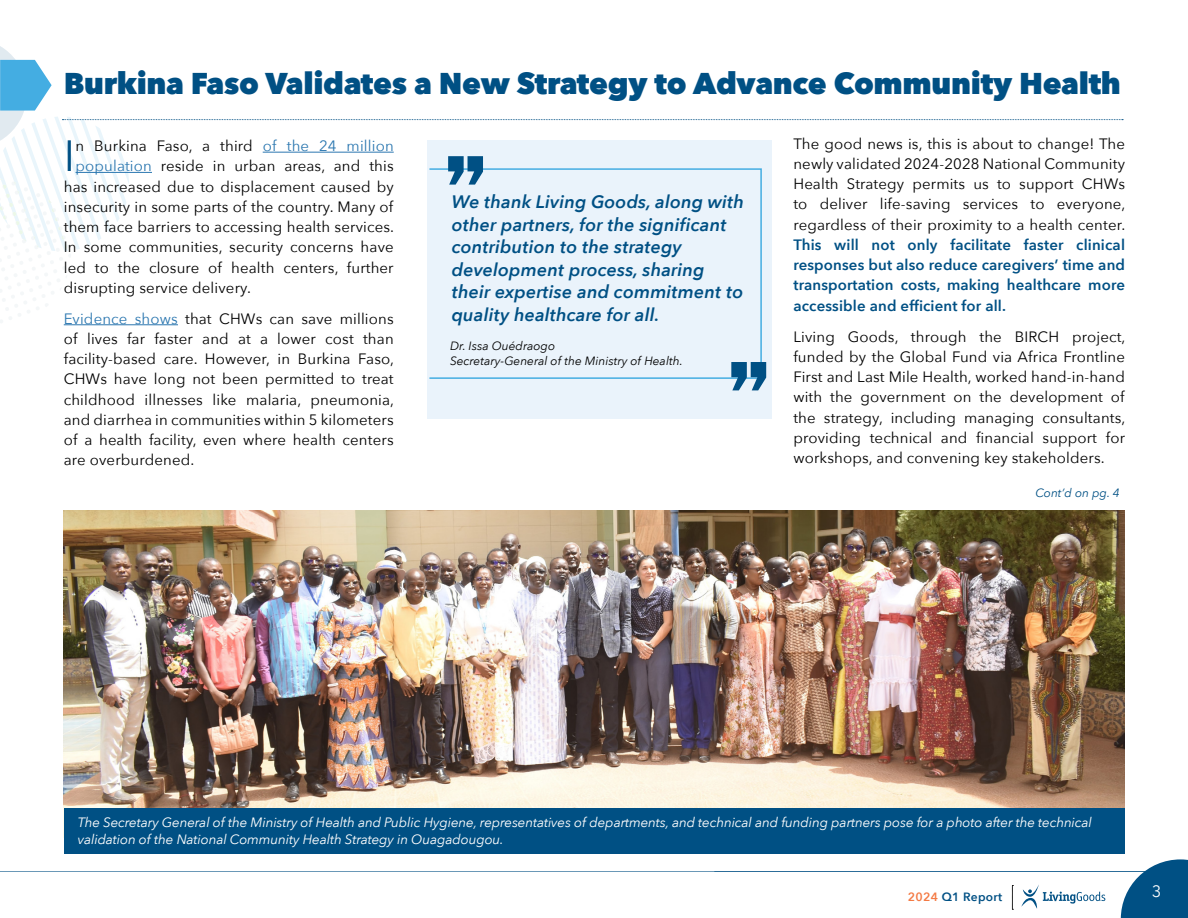
<style>
.page{position:relative;width:1188px;height:918px;background:#fff}
.page>*{position:absolute;margin:0;border:0;box-sizing:border-box;transform-origin:0 0}
.t1{font:43.65px "Avenir Next";color:#005084}
.t2{font:800 30px "Avenir Next";letter-spacing:-.01em;color:#005084}
.t3{font:italic 600 18px/22.5px "Avenir Next";letter-spacing:.01em;color:#005084}
.t4{font:16.5px "Avenir Next";color:#fff}
.t5{font:15px/20.2px "Avenir Next";letter-spacing:.01em;color:#000;text-align:justify}
.t6{font:600 15px/20.2px "Avenir Next";letter-spacing:.01em;color:#005084;text-align:justify}
.t7{font:italic 13.5px/16.5px "Avenir Next";letter-spacing:-.01em;color:#fff}
.t8{font:italic 12px/15px "Avenir Next";color:#000}
.t9{font:600 12px "Avenir Next";letter-spacing:.025em;color:#005084}
.t10{font:italic 12px "Avenir Next";color:#005084}
.s1{color:#2b77b0}
.s2{color:#f47a44}
</style>
<div class="page">
<svg style="left:1012px;top:885px;width:1px;height:25px"></svg>
<svg style="left:1021px;top:885px;width:84px;height:24px"></svg>
<svg style="left:1121px;top:859px;width:67px;height:59px"></svg>
<div style="left:428px;top:141px;width:344px;height:278px;background:#eaf3fb"></div>
<hr style="left:0;top:871px;width:1188px;height:1px;background:#005084">
<hr style="left:64px;top:324px;width:114px;height:1px;background:#2b77b0">
<img style="left:64px;top:510px;width:1060px;height:299px">
<div style="left:64px;top:809px;width:1060px;height:45px;background:#005084"></div>
<hr style="left:429px;top:377px;width:330px;height:2px;background:#44ade2">
<svg style="left:0;top:46px;width:1123px;height:278px"></svg>
<svg style="left:731px;top:362px;width:35px;height:28px"></svg>
<h2 class="t2" style="left:64px;top:65px;width:1059px">Burkina Faso Validates a New Strategy to Advance Community Health</h2>
<h1 class="t1" style="left:64px;top:119px;width:13px">I</h1>
<p class="t5" style="left:76px;top:135px;width:320px">n Burkina Faso, a third <span class="s1">of the 24 million</span></p>
<p class="t5" style="left:793px;top:133px;width:334px">The good news is, this is about to change! The newly validated 2024-2028 National Community Health Strategy permits us to support CHWs to deliver life-saving services to everyone, regardless of their proximity to a health center.</p>
<p class="t6" style="left:793px;top:234px;width:333px">This will not only facilitate faster clinical responses but also reduce caregivers’ time and transportation costs, making healthcare more accessible and efficient for all.</p>
<p class="t5" style="left:793px;top:326px;width:334px">Living Goods, through the BIRCH project, funded by the Global Fund via Africa Frontline First and Last Mile Health, worked hand-in-hand with the government on the development of the strategy, including managing consultants, providing technical and financial support for workshops, and convening key stakeholders.</p>
<p class="t5" style="left:76px;top:155px;width:320px"><span class="s1">population</span> reside in urban areas, and this</p>
<p class="t5" style="left:64px;top:176px;width:331px">has increased due to displacement caused by</p>
<p class="t5" style="left:64px;top:196px;width:331px">insecurity in some parts of the country. Many of</p>
<p class="t5" style="left:64px;top:216px;width:332px">them face barriers to accessing health services.</p>
<p class="t5" style="left:64px;top:236px;width:331px">In some communities, security concerns have</p>
<p class="t5" style="left:64px;top:257px;width:331px">led to the closure of health centers, further</p>
<p class="t5" style="left:64px;top:277px;width:189px">disrupting service delivery.</p>
<p class="t5" style="left:64px;top:308px;width:332px"><span class="s1">Evidence shows</span> that CHWs can save millions of lives far faster and at a lower cost than facility-based care. However, in Burkina Faso, CHWs have long not been permitted to treat childhood illnesses like malaria, pneumonia, and diarrhea in communities within 5 kilometers of a health facility, even where health centers are overburdened.</p>
<p class="t3" style="left:452px;top:190px;width:294px">We thank Living Goods, along with other partners, for the significant contribution to the strategy development process, sharing their expertise and commitment to quality healthcare for all.</p>
<p class="t8" style="left:450px;top:338px;width:234px">Dr. Issa Ouédraogo<br>Secretary-General of the Ministry of Health.</p>
<p class="t10" style="left:1035px;top:482px;width:86px">Cont’d on pg. 4</p>
<p class="t7" style="left:78px;top:814px;width:1016px">The Secretary General of the Ministry of Health and Public Hygiene, representatives of departments, and technical and funding partners pose for a photo after the technical validation of the National Community Health Strategy in Ouagadougou.</p>
<p class="t9" style="left:908px;top:887px;width:96px"><span class="s2">2024</span> Q1 Report</p>
<p class="t4" style="left:1152px;top:877px;width:11px">3</p>
</div>
